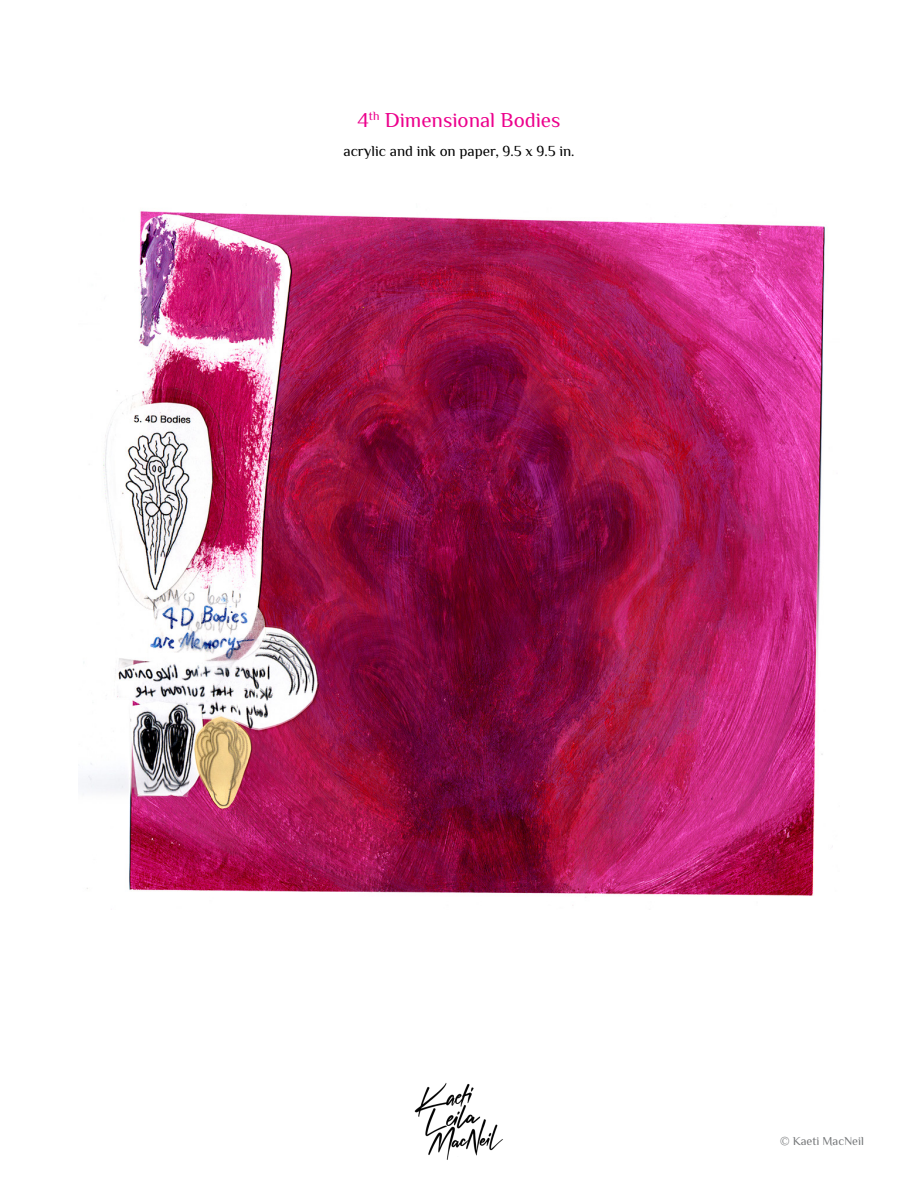
<style>
.page{position:relative;width:918px;height:1188px;background:#fff}
.page>*{position:absolute;margin:0;border:0;box-sizing:border-box;transform-origin:0 0}
.t1{font:21px "Philosopher";color:#ec008c}
.t2{font:15px "Philosopher";color:#000}
.t3{font:12px "Philosopher";color:#757779}
</style>
<div class="page">
<img style="left:414px;top:1083px;width:89px;height:77px">
<img style="left:82px;top:211px;width:743px;height:695px">
<h1 class="t1" style="left:357px;top:106px;width:205px">4<sup>th</sup> Dimensional Bodies</h1>
<p class="t2" style="left:343px;top:142px;width:233px">acrylic and ink on paper, 9.5 x 9.5 in.</p>
<p class="t3" style="left:780px;top:1133px;width:85px">© Kaeti MacNeil</p>
</div>
